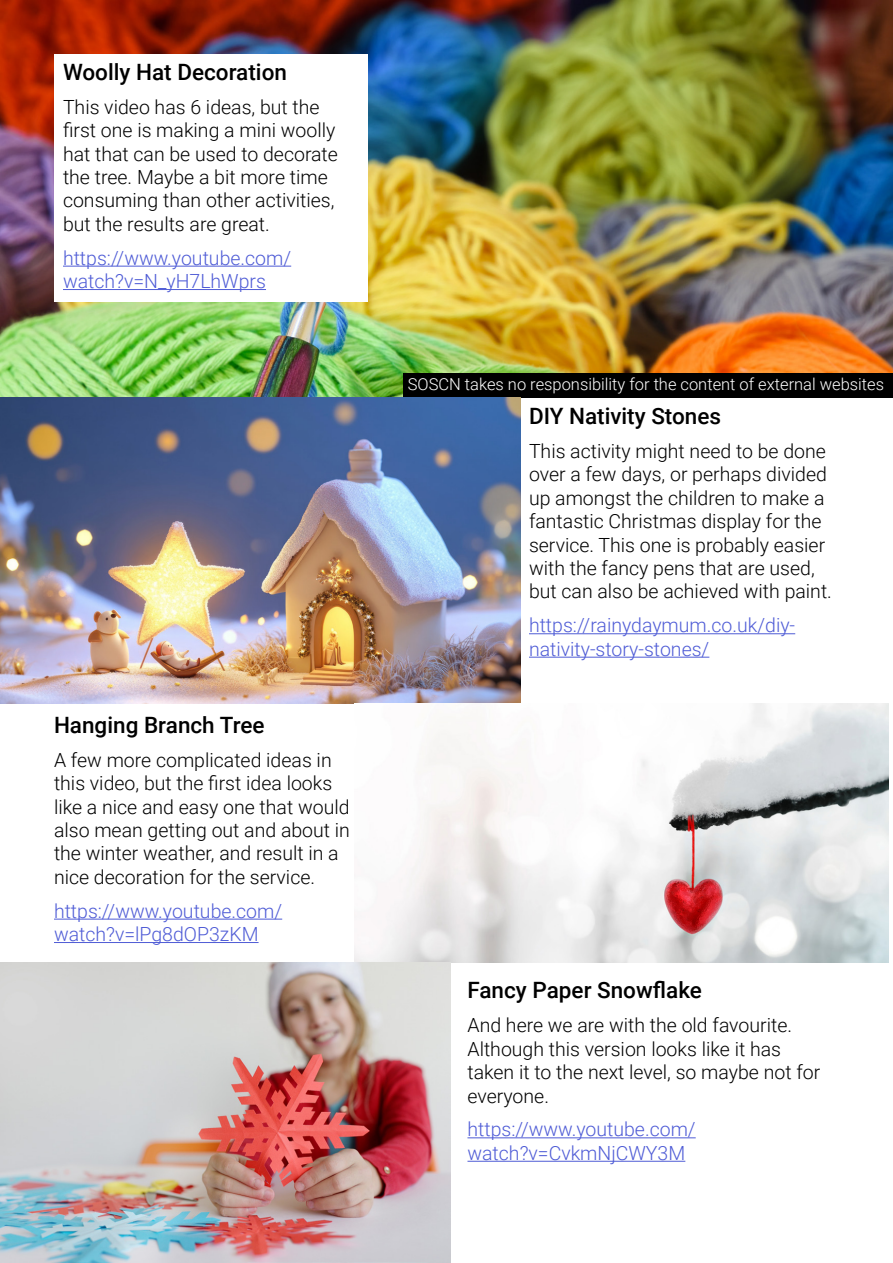
<style>
.page{position:relative;width:893px;height:1263px;background:#fff}
.page>*{position:absolute;margin:0;border:0;box-sizing:border-box;transform-origin:0 0}
.t1{font:500 22.5px "Roboto";color:#000}
.t2{font:300 19.5px/23.4px "Roboto";color:#000}
.t3{font:300 19.5px/23.4px "Roboto";color:#4f5cd6}
.t4{font:300 16.5px "Roboto";color:#fff}
</style>
<div class="page">
<img style="left:0;top:0;width:893px;height:398px">
<div style="left:54px;top:54px;width:314px;height:247px;background:#fff"></div>
<hr style="left:63px;top:266px;width:228px;height:1px;background:#4f5cd6">
<hr style="left:63px;top:289px;width:203px;height:1px;background:#4f5cd6">
<hr style="left:529px;top:633px;width:266px;height:1px;background:#4f5cd6">
<hr style="left:529px;top:657px;width:180px;height:1px;background:#4f5cd6">
<hr style="left:54px;top:919px;width:228px;height:1px;background:#4f5cd6">
<hr style="left:54px;top:942px;width:205px;height:1px;background:#4f5cd6">
<div style="left:403px;top:373px;width:490px;height:25px;background:#000"></div>
<img style="left:0;top:398px;width:520px;height:305px">
<img style="left:355px;top:703px;width:533px;height:260px">
<hr style="left:467px;top:1137px;width:229px;height:1px;background:#4f5cd6">
<hr style="left:467px;top:1161px;width:218px;height:1px;background:#4f5cd6">
<img style="left:0;top:963px;width:450px;height:300px">
<p class="t1" style="left:63px;top:56px;width:226px">Woolly Hat Decoration</p>
<p class="t2" style="left:63px;top:94px;width:276px">This video has 6 ideas, but the first one is making a mini woolly hat that can be used to decorate the tree. Maybe a bit more time consuming than other activities, but the results are great.</p>
<p class="t3" style="left:63px;top:245px;width:230px">https://www.youtube.com/ watch?v=N_yH7LhWprs</p>
<p class="t1" style="left:54px;top:709px;width:212px">Hanging Branch Tree</p>
<p class="t2" style="left:54px;top:747px;width:297px">A few more complicated ideas in this video, but the first idea looks like a nice and easy one that would also mean getting out and about in the winter weather, and result in a nice decoration for the service.</p>
<p class="t3" style="left:54px;top:898px;width:230px">https://www.youtube.com/ watch?v=lPg8dOP3zKM</p>
<p class="t4" style="left:408px;top:373px;width:478px">SOSCN takes no responsibility for the content of external websites</p>
<p class="t1" style="left:529px;top:400px;width:194px">DIY Nativity Stones</p>
<p class="t2" style="left:529px;top:439px;width:304px">This activity might need to be done over a few days, or perhaps divided up amongst the children to make a fantastic Christmas display for the service. This one is probably easier with the fancy pens that are used, but can also be achieved with paint.</p>
<p class="t3" style="left:529px;top:613px;width:268px">https://rainydaymum.co.uk/diy&shy;nativity-story-stones/</p>
<p class="t1" style="left:467px;top:975px;width:236px">Fancy Paper Snowflake</p>
<p class="t2" style="left:467px;top:1013px;width:354px">And here we are with the old favourite.<br>Although this version looks like it has taken it to the next level, so maybe not for everyone.</p>
<p class="t3" style="left:467px;top:1117px;width:230px">https://www.youtube.com/ watch?v=CvkmNjCWY3M</p>
</div>
